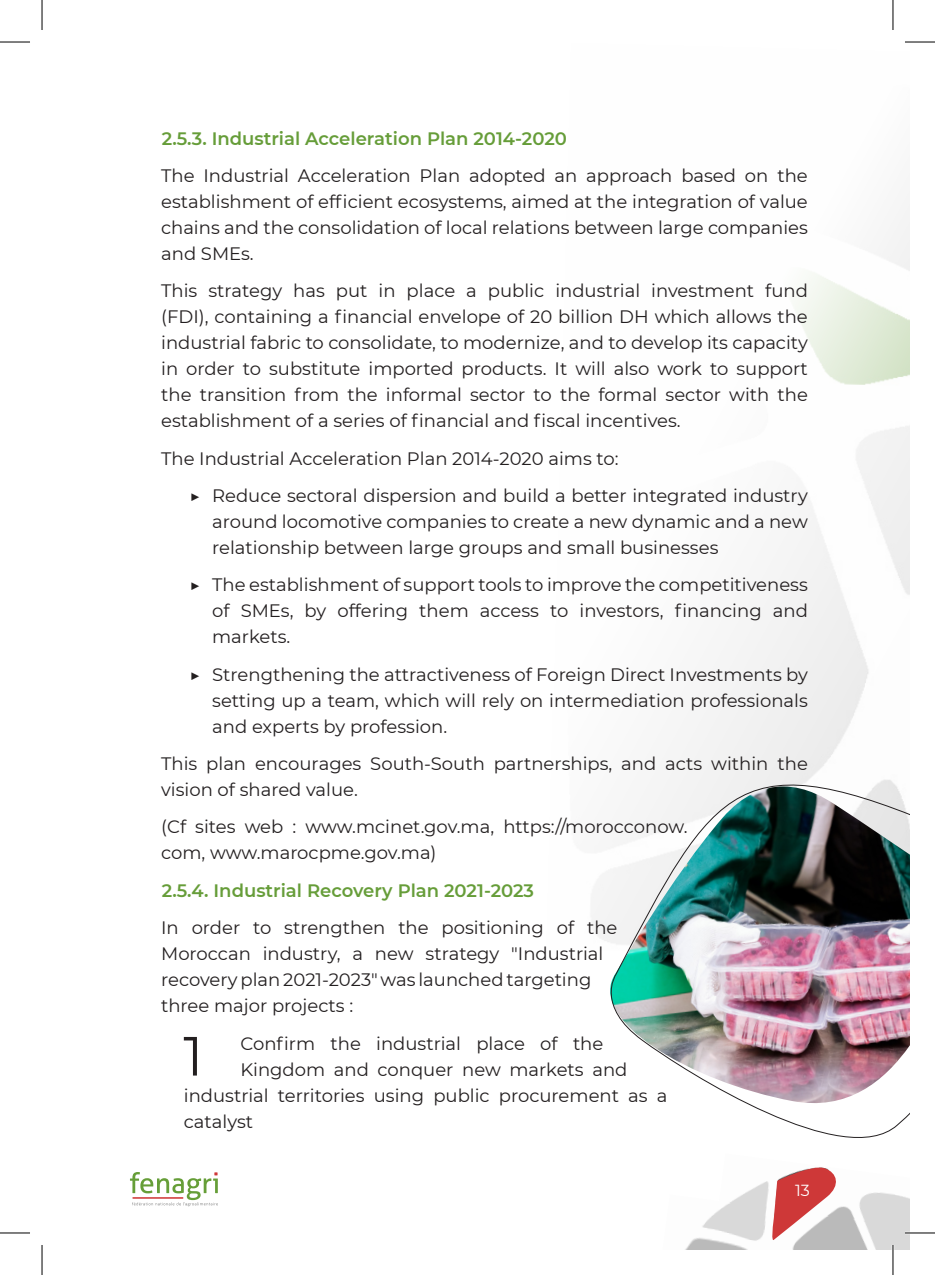
<style>
.page{position:relative;width:935px;height:1275px;background:#fff}
.page>*{position:absolute;margin:0;border:0;box-sizing:border-box;transform-origin:0 0}
.Normal__Web{font:55.2px "Montserrat";color:#231f20}
.List_Paragraph{font:18px/26px "Montserrat";color:#231f20;text-align:justify}
.Normal__Web-2{font:18px "Montserrat";color:#231f20}
.List_Paragraph-2{font:600 18px "Montserrat";color:#669d39}
.t1{font:16px "Montserrat";color:#fff}
</style>
<div class="page">
<img style="left:685px;top:1210px;width:224px;height:40px">
<img style="left:719px;top:1181px;width:190px;height:53px">
<svg style="left:770px;top:1171px;width:70px;height:73px"></svg>
<svg style="left:130px;top:1172px;width:88px;height:34px"></svg>
<img style="left:595px;top:739px;width:314px;height:432px">
<hr style="left:904px;top:1231px;width:30px;height:3px;background:#fff">
<hr style="left:891px;top:1245px;width:3px;height:30px;background:#fff">
<hr style="left:0;top:42px;width:30px;height:1px;background:#000">
<hr style="left:904px;top:42px;width:30px;height:1px;background:#000">
<hr style="left:0;top:1232px;width:30px;height:1px;background:#000">
<hr style="left:904px;top:1232px;width:30px;height:1px;background:#000">
<hr style="left:42px;top:0;width:1px;height:30px;background:#000">
<hr style="left:42px;top:1245px;width:1px;height:30px;background:#000">
<hr style="left:892px;top:0;width:1px;height:30px;background:#000">
<hr style="left:892px;top:1245px;width:1px;height:30px;background:#000">
<p class="List_Paragraph-2" style="left:162px;top:125px;width:406px">2.5.3. Industrial Acceleration Plan 2014-2020</p>
<p class="List_Paragraph" style="left:161px;top:162px;width:648px">The Industrial Acceleration Plan adopted an approach based on the establishment of efficient ecosystems, aimed at the integration of value chains and the consolidation of local relations between large companies and SMEs.</p>
<p class="List_Paragraph" style="left:161px;top:277px;width:648px">This strategy has put in place a public industrial investment fund (FDI), containing a financial envelope of 20 billion DH which allows the industrial fabric to consolidate, to modernize, and to develop its capacity in order to substitute imported products. It will also work to support the transition from the informal sector to the formal sector with the establishment of a series of financial and fiscal incentives.</p>
<p class="List_Paragraph" style="left:161px;top:444px;width:459px">The Industrial Acceleration Plan 2014-2020 aims to:</p>
<p class="List_Paragraph" style="left:212px;top:482px;width:597px;text-indent:-23px">▶ Reduce sectoral dispersion and build a better integrated industry around locomotive companies to create a new dynamic and a new relationship between large groups and small businesses</p>
<p class="List_Paragraph" style="left:212px;top:571px;width:597px;text-indent:-23px">▶ The establishment of support tools to improve the competitiveness of SMEs, by offering them access to investors, financing and markets.</p>
<p class="List_Paragraph" style="left:212px;top:660px;width:597px;text-indent:-23px">▶ Strengthening the attractiveness of Foreign Direct Investments by setting up a team, which will rely on intermediation professionals and experts by profession.</p>
<p class="List_Paragraph" style="left:161px;top:750px;width:648px">This plan encourages South-South partnerships, and acts within the vision of shared value.</p>
<p class="List_Paragraph" style="left:161px;top:813px;width:527px">(Cf sites web : www.mcinet.gov.ma, https://morocconow. com, www.marocpme.gov.ma)</p>
<p class="List_Paragraph-2" style="left:162px;top:877px;width:374px">2.5.4. Industrial Recovery Plan 2021-2023</p>
<p class="List_Paragraph" style="left:161px;top:914px;width:458px;text-align:left">In order to strengthen the positioning of the Moroccan industry, a new strategy "Industrial recovery plan 2021-2023" was launched targeting three major projects :</p>
<p class="Normal__Web" style="left:183px;top:1018px;width:21px">1</p>
<p class="Normal__Web-2" style="left:240px;top:1030px;width:364px">Confirm the industrial place of the</p>
<p class="Normal__Web-2" style="left:240px;top:1056px;width:388px">Kingdom and conquer new markets and</p>
<p class="Normal__Web-2" style="left:184px;top:1082px;width:485px">industrial territories using public procurement as a</p>
<p class="Normal__Web-2" style="left:184px;top:1108px;width:71px">catalyst</p>
<p class="t1" style="left:795px;top:1179px;width:16px">13</p>
</div>
